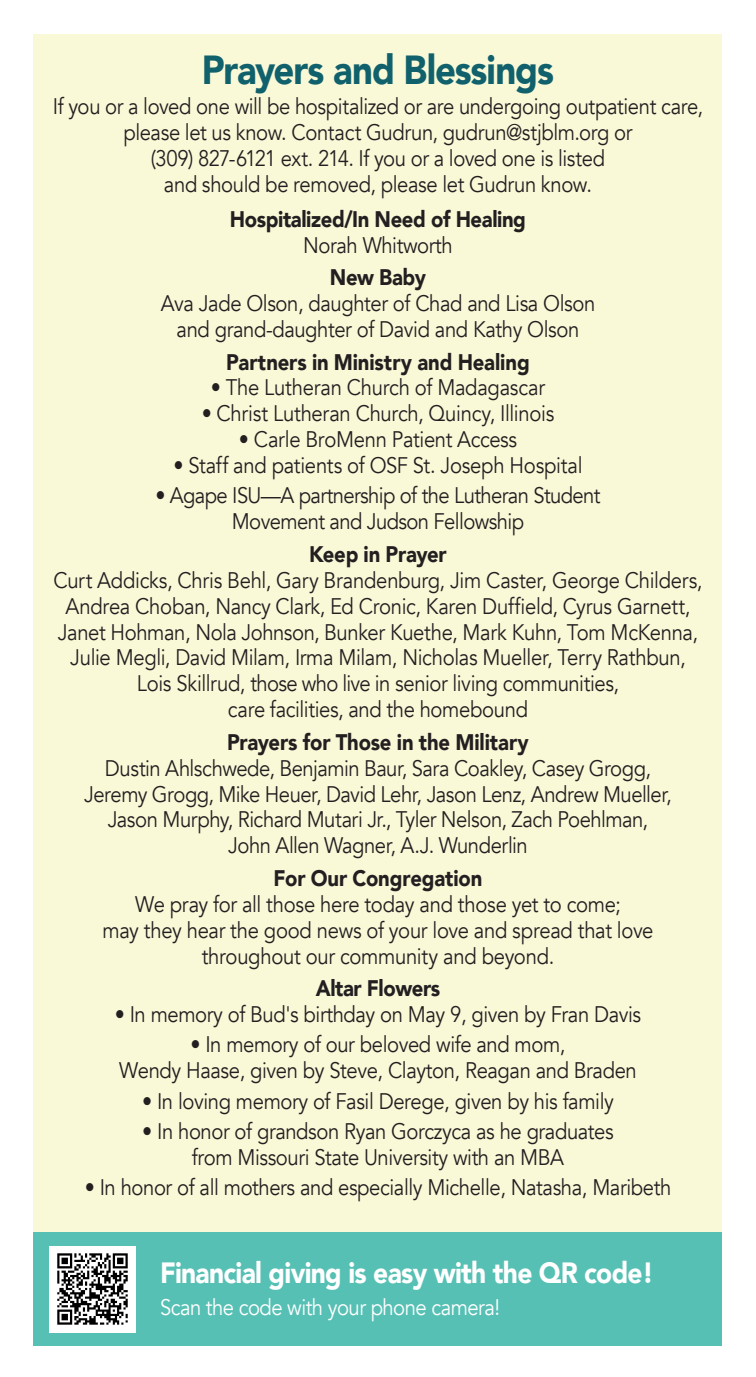
<style>
.page{position:relative;width:756px;height:1377px;background:#fff}
.page>*{position:absolute;margin:0;border:0;box-sizing:border-box;transform-origin:0 0}
.TEXT{font:900 40.5px "Avenir";letter-spacing:-.025em;color:#11616d;scale:.9 1}
.t1{font:900 29.25px "Avenir";letter-spacing:-.025em;color:#fff;scale:.9 1}
.TEXT-2{font:22.5px/25.9px "Avenir";letter-spacing:-.02em;color:#231f20;text-align:center;scale:.9 1}
.TEXT-3{font:900 22.5px "Avenir";letter-spacing:-.015em;color:#231f20;scale:.9 1}
.t2{font:22.5px "Avenir";letter-spacing:-.025em;color:#fff;scale:.9 1}
</style>
<div class="page">
<div style="left:34px;top:1231px;width:688px;height:115px;background:#57c0b4"></div>
<div style="left:49px;top:1246px;width:86px;height:86px;background:#fff"></div>
<img style="left:57px;top:1253px;width:71px;height:72px">
<div style="left:34px;top:34px;width:688px;height:1197px;background:#f9f9d8"></div>
<p class="TEXT" style="left:202px;top:35px;width:393px">Prayers and Blessings</p>
<p class="TEXT-2" style="left:53px;top:94px;width:724px">If you or a loved one will be hospitalized or are undergoing outpatient care, please let us know. Contact Gudrun, gudrun@stjblm.org or<br>(309) 827-6121 ext. 214. If you or a loved one is listed<br>and should be removed, please let Gudrun know.</p>
<p class="TEXT-3" style="left:230px;top:200px;width:330px">Hospitalized/In Need of Healing</p>
<p class="TEXT-2" style="left:303px;top:232px;width:168px">Norah Whitworth</p>
<p class="TEXT-3" style="left:330px;top:258px;width:108px">New Baby</p>
<p class="TEXT-2" style="left:161px;top:291px;width:484px">Ava Jade Olson, daughter of Chad and Lisa Olson and grand-daughter of David and Kathy Olson</p>
<p class="TEXT-3" style="left:226px;top:342px;width:339px">Partners in Ministry and Healing</p>
<p class="TEXT-2" style="left:211px;top:375px;width:373px">• The Lutheran Church of Madagascar</p>
<p class="TEXT-2" style="left:202px;top:401px;width:393px">• Christ Lutheran Church, Quincy, Illinois</p>
<p class="TEXT-2" style="left:239px;top:427px;width:311px">• Carle BroMenn Patient Access</p>
<p class="TEXT-2" style="left:173px;top:453px;width:456px">• Staff and patients of OSF St. Joseph Hospital</p>
<p class="TEXT-2" style="left:155px;top:483px;width:496px">• Agape ISU—A partnership of the Lutheran Student<br>Movement and Judson Fellowship</p>
<p class="TEXT-3" style="left:309px;top:535px;width:154px">Keep in Prayer</p>
<p class="TEXT-2" style="left:53px;top:568px;width:723px">Curt Addicks, Chris Behl, Gary Brandenburg, Jim Caster, George Childers, Andrea Choban, Nancy Clark, Ed Cronic, Karen Duffield, Cyrus Garnett, Janet Hohman, Nola Johnson, Bunker Kuethe, Mark Kuhn, Tom McKenna, Julie Megli, David Milam, Irma Milam, Nicholas Mueller, Terry Rathbun, Lois Skillrud, those who live in senior living communities,<br>care facilities, and the homebound</p>
<p class="TEXT-3" style="left:227px;top:723px;width:337px">Prayers for Those in the Military</p>
<p class="TEXT-2" style="left:105px;top:755px;width:608px">Dustin Ahlschwede, Benjamin Baur, Sara Coakley, Casey Grogg,</p>
<p class="TEXT-2" style="left:84px;top:781px;width:654px">Jeremy Grogg, Mike Heuer, David Lehr, Jason Lenz, Andrew Mueller,</p>
<p class="TEXT-2" style="left:108px;top:807px;width:602px">Jason Murphy, Richard Mutari Jr., Tyler Nelson, Zach Poehlman,</p>
<p class="TEXT-2" style="left:228px;top:833px;width:335px">John Allen Wagner, A.J. Wunderlin</p>
<p class="TEXT-3" style="left:274px;top:859px;width:233px">For Our Congregation</p>
<p class="TEXT-2" style="left:102px;top:892px;width:614px">We pray for all those here today and those yet to come;<br>may they hear the good news of your love and spread that love throughout our community and beyond.</p>
<p class="TEXT-3" style="left:316px;top:969px;width:140px">Altar Flowers</p>
<p class="TEXT-2" style="left:115px;top:1002px;width:587px">• In memory of Bud's birthday on May 9, given by Fran Davis</p>
<p class="TEXT-2" style="left:119px;top:1032px;width:577px">• In memory of our beloved wife and mom,<br>Wendy Haase, given by Steve, Clayton, Reagan and Braden</p>
<p class="TEXT-2" style="left:142px;top:1088px;width:526px">• In loving memory of Fasil Derege, given by his family</p>
<p class="TEXT-2" style="left:142px;top:1119px;width:525px">• In honor of grandson Ryan Gorczyca as he graduates from Missouri State University with an MBA</p>
<p class="TEXT-2" style="left:85px;top:1175px;width:653px">• In honor of all mothers and especially Michelle, Natasha, Maribeth</p>
<p class="t1" style="left:160px;top:1248px;width:550px">Financial giving is easy with the QR code!</p>
<p class="t2" style="left:160px;top:1294px;width:379px">Scan the code with your phone camera!</p>
</div>
